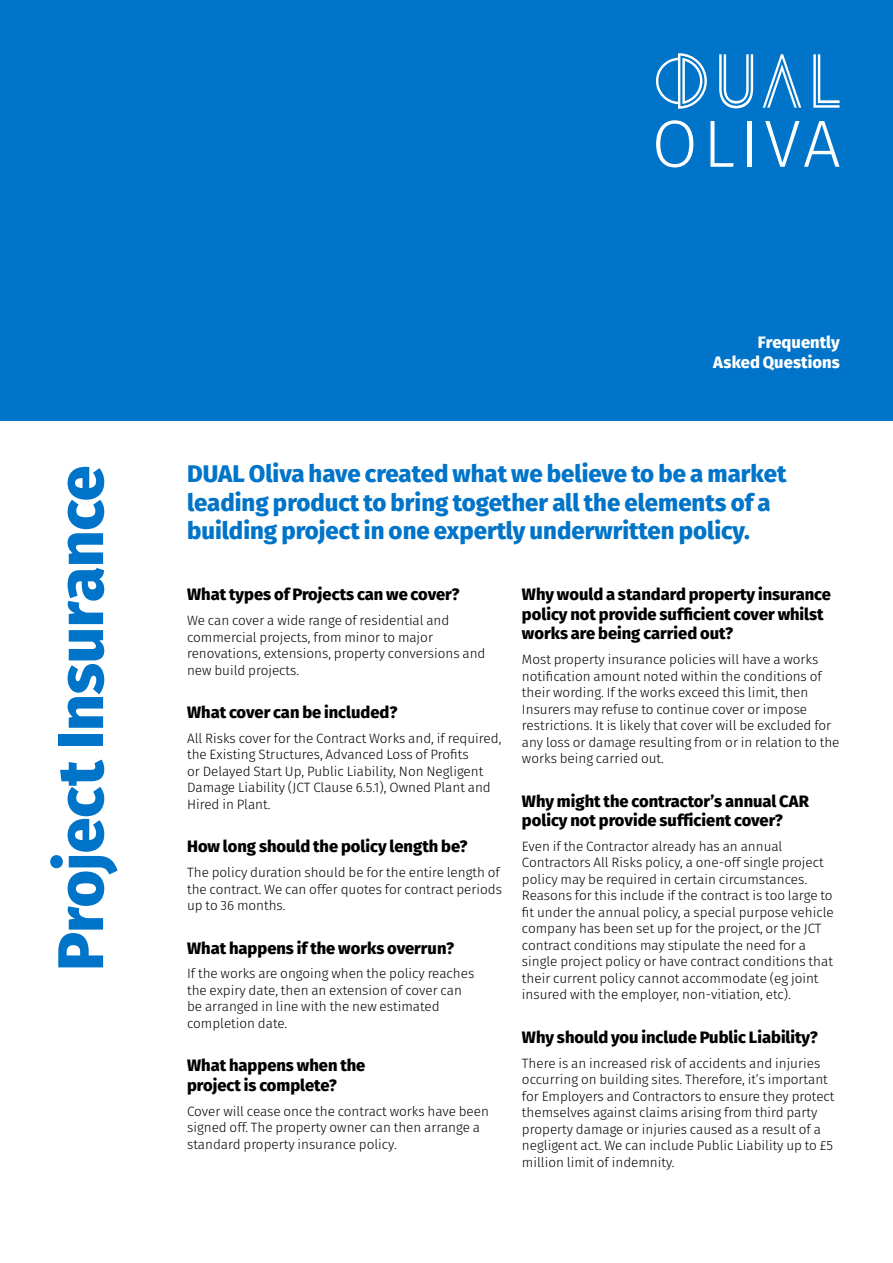
<style>
.page{position:relative;width:893px;height:1263px;background:#fff}
.page>*{position:absolute;margin:0;border:0;box-sizing:border-box;transform-origin:0 0}
.t1{font:800 64.5px "Fira Sans";letter-spacing:-.01em;color:#0074c8}
.t2{font:800 24px/28.5px "Fira Sans";color:#0074c8}
.t3{font:800 16.5px/19.5px "Fira Sans";color:#000}
.t4{font:800 16.5px/19.5px "Fira Sans";letter-spacing:.005em;color:#fff;text-align:right}
.t5{font:300 13.5px/16.5px "Fira Sans";color:#000}
</style>
<div class="page">
<div style="left:0;top:0;width:893px;height:421px;background:#0074c8"></div>
<svg style="left:813px;top:54px;width:26px;height:54px"></svg>
<svg style="left:719px;top:54px;width:34px;height:54px"></svg>
<svg style="left:763px;top:54px;width:38px;height:54px"></svg>
<svg style="left:656px;top:53px;width:51px;height:56px"></svg>
<svg style="left:656px;top:120px;width:37px;height:47px"></svg>
<svg style="left:710px;top:121px;width:24px;height:46px"></svg>
<hr style="left:747px;top:121px;width:4px;height:46px;background:#fff">
<svg style="left:765px;top:121px;width:74px;height:46px"></svg>
<h1 class="t1" style="left:25px;top:971px;width:507px;rotate:-90deg">Project Insurance</h1>
<p class="t4" style="left:713px;top:331px;width:128px">Frequently<br>Asked Questions</p>
<h2 class="t2" style="left:187px;top:457px;width:601px">DUAL Oliva have created what we believe to be a market leading product to bring together all the elements of a building project in one expertly underwritten policy.</h2>
<p class="t3" style="left:187px;top:583px;width:274px">What types of Projects can we cover?</p>
<p class="t5" style="left:187px;top:612px;width:300px">We can cover a wide range of residential and commercial projects, from minor to major renovations, extensions, property conversions and new build projects.</p>
<p class="t3" style="left:187px;top:701px;width:212px">What cover can be included?</p>
<p class="t5" style="left:187px;top:730px;width:316px">All Risks cover for the Contract Works and, if required, the Existing Structures, Advanced Loss of Profits<br>or Delayed Start Up, Public Liability, Non Negligent Damage Liability (JCT Clause 6.5.1), Owned Plant and Hired in Plant.</p>
<p class="t3" style="left:187px;top:835px;width:282px">How long should the policy length be?</p>
<p class="t5" style="left:187px;top:864px;width:316px">The policy duration should be for the entire length of the contract. We can offer quotes for contract periods up to 36 months.</p>
<p class="t3" style="left:187px;top:937px;width:268px">What happens if the works overrun?</p>
<p class="t5" style="left:187px;top:965px;width:289px">If the works are ongoing when the policy reaches the expiry date, then an extension of cover can be arranged in line with the new estimated completion date.</p>
<p class="t3" style="left:187px;top:1054px;width:180px">What happens when the project is complete?</p>
<p class="t5" style="left:187px;top:1102px;width:303px">Cover will cease once the contract works have been signed off. The property owner can then arrange a standard property insurance policy.</p>
<p class="t3" style="left:522px;top:583px;width:311px">Why would a standard property insurance policy not provide sufficient cover whilst works are being carried out?</p>
<p class="t5" style="left:522px;top:651px;width:319px">Most property insurance policies will have a works notification amount noted within the conditions of their wording. If the works exceed this limit, then Insurers may refuse to continue cover or impose restrictions. It is likely that cover will be excluded for any loss or damage resulting from or in relation to the works being carried out.</p>
<p class="t3" style="left:522px;top:790px;width:288px">Why might the contractor’s annual CAR policy not provide sufficient cover?</p>
<p class="t5" style="left:522px;top:838px;width:313px">Even if the Contractor already has an annual Contractors All Risks policy, a one-off single project policy may be required in certain circumstances.<br>Reasons for this include if the contract is too large to fit under the annual policy, a special purpose vehicle company has been set up for the project, or the JCT contract conditions may stipulate the need for a single project policy or have contract conditions that their current policy cannot accommodate (eg joint insured with the employer, non-vitiation, etc).</p>
<p class="t3" style="left:522px;top:1026px;width:297px">Why should you include Public Liability?</p>
<p class="t5" style="left:522px;top:1054px;width:314px">There is an increased risk of accidents and injuries occurring on building sites. Therefore, it’s important for Employers and Contractors to ensure they protect themselves against claims arising from third party property damage or injuries caused as a result of a negligent act. We can include Public Liability up to £5 million limit of indemnity.</p>
</div>
